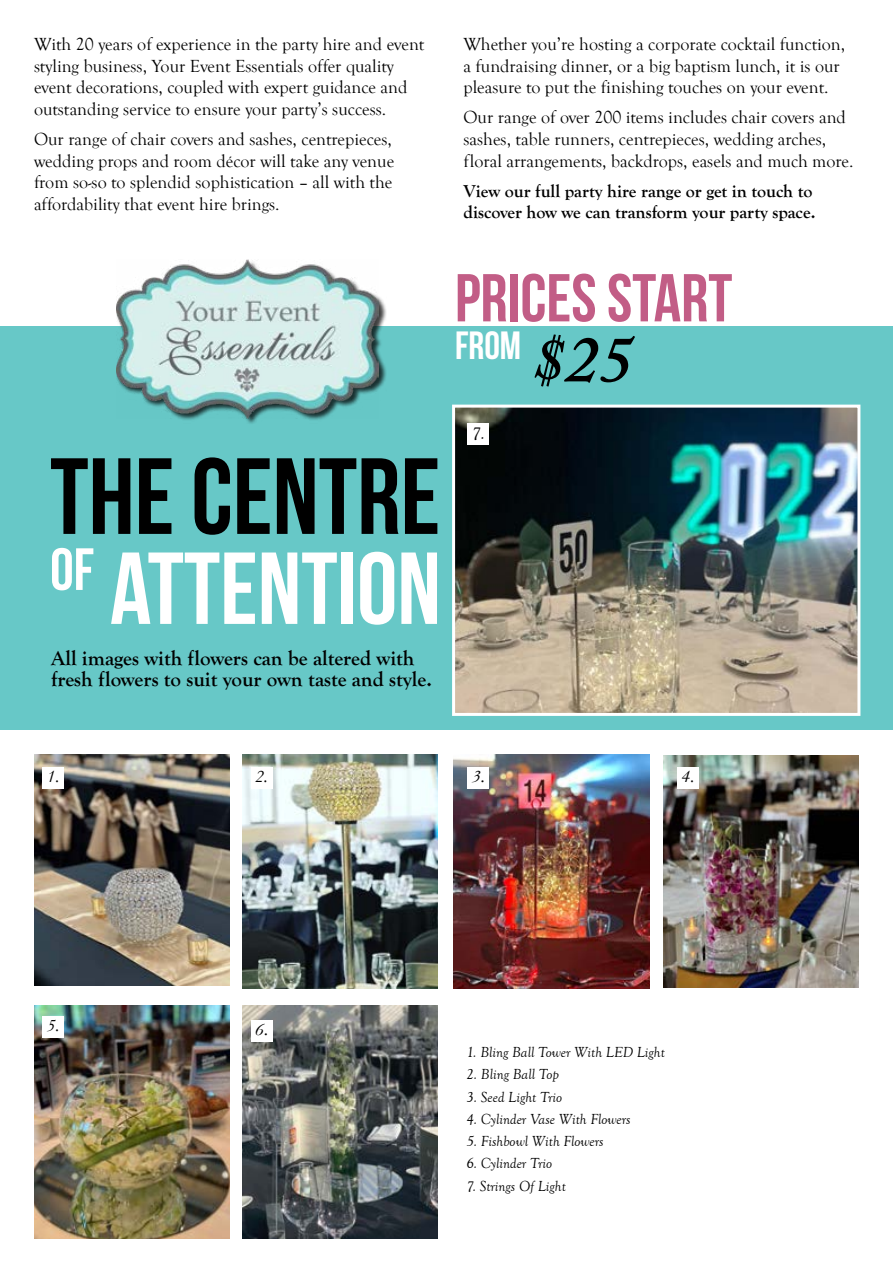
<style>
.page{position:relative;width:893px;height:1263px;background:#fff}
.page>*{position:absolute;margin:0;border:0;box-sizing:border-box;transform-origin:0 0}
.t1{font:108px "Bebas Neue";color:#000}
.t2{font:102px "Bebas Neue";color:#fff}
.t3{font:67.5px "Bebas Neue";color:#c25d86}
.t4{font:39.3px "Bebas Neue";color:#fff}
.t5{font:700 21px/21px "Goudy Old Style T";color:#000}
.t6{font:18px/21.6px "Goudy Old Style T";color:#000}
.t7{font:700 18px/21.6px "Goudy Old Style T";color:#000}
.t8{font:italic 18px "Garamond";color:#000}
.t9{font:italic 18px "Garamond";color:#000;scale:1.1 1}
.t10{font:italic 18px "Goudy Old Style T";color:#000}
.t11{font:italic 15px "Goudy Old Style T";color:#000}
.s1{font-family:"Adobe Caslon Pro";font-weight:600;font-style:italic;font-size:67.5px;color:#000}
</style>
<div class="page">
<img style="left:242px;top:1005px;width:196px;height:234px">
<img style="left:34px;top:754px;width:196px;height:232px">
<img style="left:663px;top:755px;width:196px;height:232px">
<img style="left:242px;top:754px;width:196px;height:234px">
<img style="left:34px;top:1005px;width:196px;height:234px">
<div style="left:0;top:326px;width:893px;height:404px;background:#67c8c7"></div>
<div style="left:117px;top:259px;width:270px;height:167px;background:#000;opacity:.75"></div>
<img style="left:116px;top:259px;width:263px;height:159px">
<img style="left:456px;top:409px;width:400px;height:303px">
<div style="left:452px;top:405px;width:408px;height:311px;border:3px solid #fff"></div>
<img style="left:454px;top:754px;width:195px;height:234px">
<div style="left:43px;top:1016px;width:21px;height:22px;background:#fff"></div>
<div style="left:468px;top:423px;width:21px;height:21px;background:#fff"></div>
<div style="left:251px;top:1020px;width:21px;height:22px;background:#fff"></div>
<div style="left:468px;top:767px;width:21px;height:21px;background:#fff"></div>
<div style="left:251px;top:767px;width:21px;height:21px;background:#fff"></div>
<div style="left:43px;top:767px;width:21px;height:21px;background:#fff"></div>
<div style="left:677px;top:767px;width:22px;height:21px;background:#fff"></div>
<p class="t6" style="left:34px;top:34px;width:392px">With 20 years of experience in the party hire and event styling business, Your Event Essentials offer quality event decorations, coupled with expert guidance and outstanding service to ensure your party’s success.</p>
<p class="t6" style="left:34px;top:129px;width:362px">Our range of chair covers and sashes, centrepieces, wedding props and room décor will take any venue from so-so to splendid sophistication – all with the affordability that event hire brings.</p>
<p class="t6" style="left:463px;top:34px;width:383px">Whether you’re hosting a corporate cocktail function, a fundraising dinner, or a big baptism lunch, it is our pleasure to put the finishing touches on your event.</p>
<p class="t6" style="left:463px;top:107px;width:391px">Our range of over 200 items includes chair covers and sashes, table runners, centrepieces, wedding arches, floral arrangements, backdrops, easels and much more.</p>
<p class="t7" style="left:463px;top:180px;width:353px">View our full party hire range or get in touch to discover how we can transform your party space.</p>
<h1 class="t1" style="left:50px;top:437px;width:392px">THE CENTRE</h1>
<h2 class="t2" style="left:50px;top:533px;width:392px"><sup>OF</sup> ATTENTION</h2>
<p class="t5" style="left:51px;top:648px;width:382px">All images with flowers can be altered with fresh flowers to suit your own taste and style.</p>
<h3 class="t3" style="left:455px;top:261px;width:279px">PRICES START</h3>
<h3 class="t4" style="left:455px;top:324px;width:179px">FROM <span class="s1">$25</span></h3>
<p class="t10" style="left:472px;top:424px;width:15px">7.</p>
<p class="t8" style="left:47px;top:764px;width:14px">1.</p>
<p class="t8" style="left:255px;top:764px;width:14px">2.</p>
<p class="t9" style="left:472px;top:764px;width:14px">3.</p>
<p class="t8" style="left:682px;top:764px;width:14px">4.</p>
<p class="t8" style="left:47px;top:1013px;width:14px">5.</p>
<p class="t9" style="left:255px;top:1017px;width:14px">6.</p>
<p class="t11" style="left:466px;top:1044px;width:200px">1. Bling Ball Tower With LED Light</p>
<p class="t11" style="left:466px;top:1066px;width:94px">2. Bling Ball Top</p>
<p class="t11" style="left:466px;top:1089px;width:97px">3. Seed Light Trio</p>
<p class="t11" style="left:466px;top:1111px;width:166px">4. Cylinder Vase With Flowers</p>
<p class="t11" style="left:466px;top:1133px;width:139px">5. Fishbowl With Flowers</p>
<p class="t11" style="left:466px;top:1155px;width:87px">6. Cylinder Trio</p>
<p class="t11" style="left:466px;top:1177px;width:101px">7. Strings Of Light</p>
</div>
